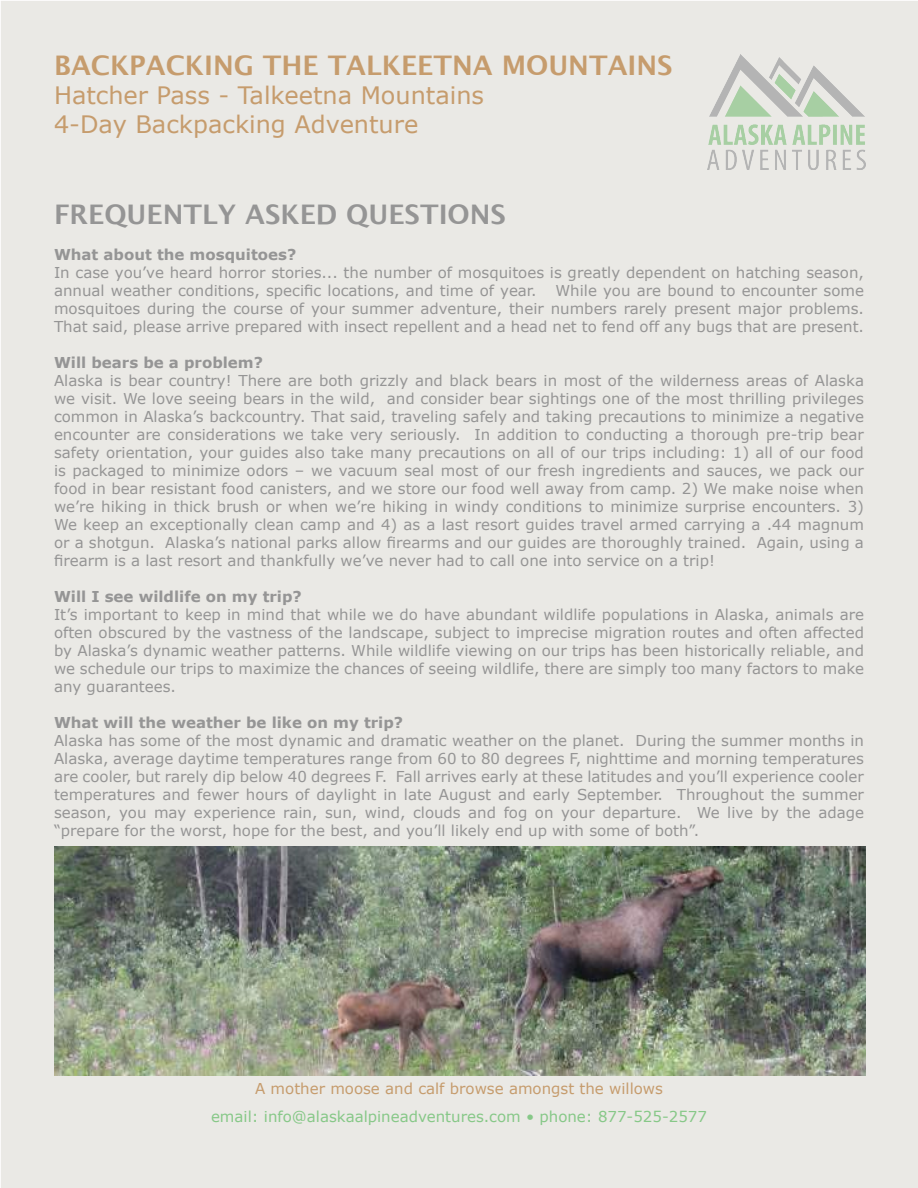
<style>
.page{position:relative;width:918px;height:1188px;background:#fff}
.page>*{position:absolute;margin:0;border:0;box-sizing:border-box;transform-origin:0 0}
.t1{font:700 27px "Lucida Grande";color:#c69c6d}
.t2{font:700 27px "Lucida Grande";color:#959595}
.t3{font:24px/28.8px "Verdana";color:#c69c6d}
.t4{font:15px/18px "Verdana";color:#959595;text-align:justify}
.t5{font:700 15px "Verdana";color:#959595}
.t6{font:15px "Verdana";color:#87c888}
.t7{font:15px "Verdana";color:#c69c6d}
</style>
<div class="page">
<div style="left:1px;top:1px;width:917px;height:1187px;background:#eae9e5"></div>
<img style="left:707px;top:54px;width:158px;height:116px">
<img style="left:54px;top:847px;width:811px;height:229px">
<h1 class="t1" style="left:54px;top:44px;width:620px">BACKPACKING THE TALKEETNA MOUNTAINS</h1>
<h2 class="t3" style="left:54px;top:81px;width:432px">Hatcher Pass - Talkeetna Mountains<br>4-Day Backpacking Adventure</h2>
<h1 class="t2" style="left:54px;top:193px;width:454px">FREQUENTLY ASKED QUESTIONS</h1>
<p class="t5" style="left:54px;top:245px;width:244px">What about the mosquitoes?</p>
<p class="t4" style="left:54px;top:264px;width:812px">In case you’ve heard horror stories... the number of mosquitoes is greatly dependent on hatching season, annual weather conditions, specific locations, and time of year.</p>
<p class="t4" style="left:54px;top:282px;width:812px;text-indent:501px">While you are bound to encounter some mosquitoes during the course of your summer adventure, their numbers rarely present major problems.<br>That said, please arrive prepared with insect repellent and a head net to fend off any bugs that are present.</p>
<p class="t5" style="left:54px;top:353px;width:211px">Will bears be a problem?</p>
<p class="t4" style="left:54px;top:372px;width:812px">Alaska is bear country! There are both grizzly and black bears in most of the wilderness areas of Alaska we visit. We love seeing bears in the wild, and consider bear sightings one of the most thrilling privileges common in Alaska’s backcountry. That said, traveling safely and taking precautions to minimize a negative encounter are considerations we take very seriously. In addition to conducting a thorough pre-trip bear safety orientation, your guides also take many precautions on all of our trips including: 1) all of our food is packaged to minimize odors – we vacuum seal most of our fresh ingredients and sauces, we pack our food in bear resistant food canisters, and we store our food well away from camp. 2) We make noise when we’re hiking in thick brush or when we’re hiking in windy conditions to minimize surprise encounters. 3)<br>We keep an exceptionally clean camp and 4) as a last resort guides travel armed carrying a .44 magnum or a shotgun. Alaska’s national parks allow firearms and our guides are thoroughly trained. Again, using a firearm is a last resort and thankfully we’ve never had to call one into service on a trip!</p>
<p class="t5" style="left:54px;top:587px;width:249px">Will I see wildlife on my trip?</p>
<p class="t4" style="left:54px;top:606px;width:812px">It’s important to keep in mind that while we do have abundant wildlife populations in Alaska, animals are often obscured by the vastness of the landscape, subject to imprecise migration routes and often affected by Alaska’s dynamic weather patterns. While wildlife viewing on our trips has been historically reliable, and we schedule our trips to maximize the chances of seeing wildlife, there are simply too many factors to make any guarantees.</p>
<p class="t5" style="left:54px;top:713px;width:351px">What will the weather be like on my trip?</p>
<p class="t4" style="left:54px;top:732px;width:812px">Alaska has some of the most dynamic and dramatic weather on the planet. During the summer months in Alaska, average daytime temperatures range from 60 to 80 degrees F, nighttime and morning temperatures are cooler, but rarely dip below 40 degrees F. Fall arrives early at these latitudes and you’ll experience cooler temperatures and fewer hours of daylight in late August and early September. Throughout the summer season, you may experience rain, sun, wind, clouds and fog on your departure. We live by the adage “prepare for the worst, hope for the best, and you’ll likely end up with some of both”.</p>
<p class="t7" style="left:255px;top:1079px;width:409px">A mother moose and calf browse amongst the willows</p>
<p class="t6" style="left:211px;top:1107px;width:497px">email: info@alaskaalpineadventures.com • phone: 877-525-2577</p>
</div>
